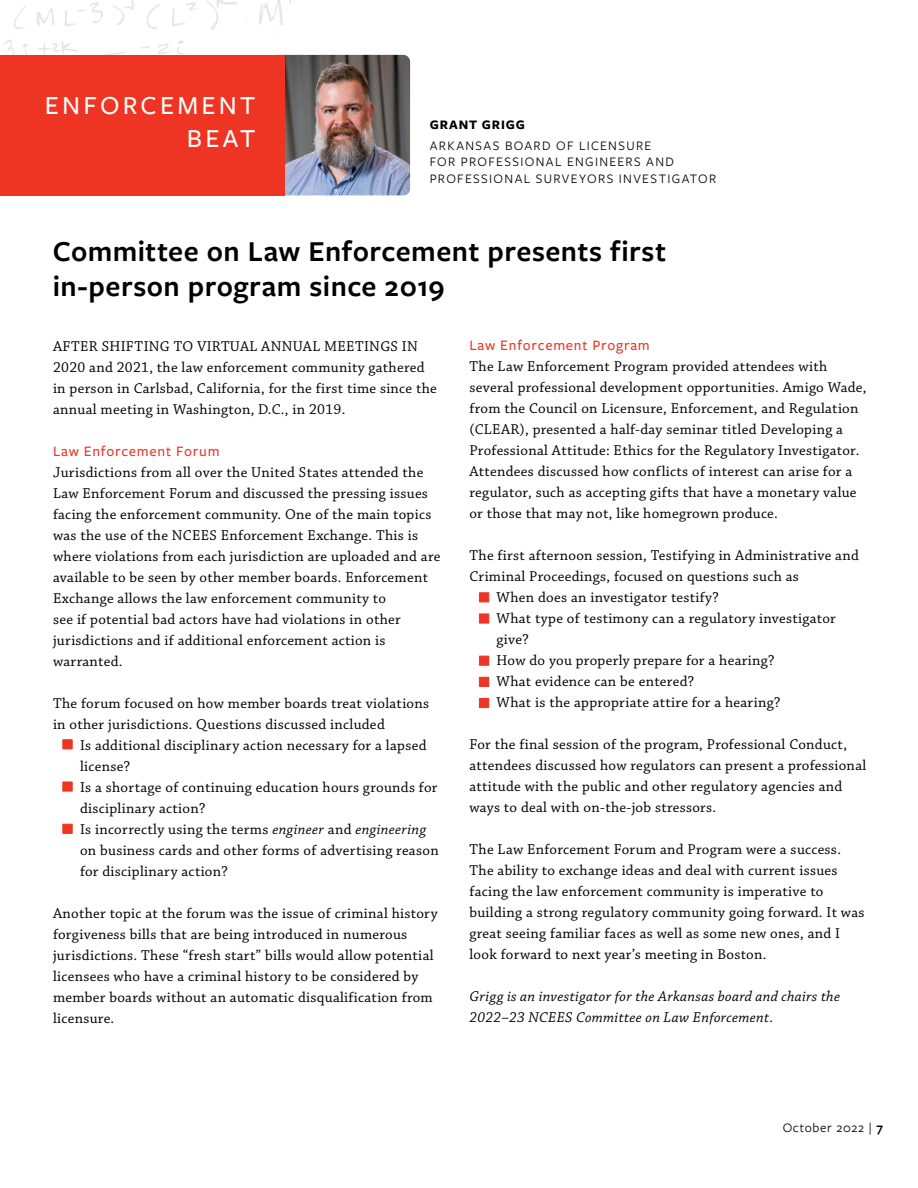
<style>
.page{position:relative;width:918px;height:1188px;background:#fff}
.page>*{position:absolute;margin:0;border:0;box-sizing:border-box;transform-origin:0 0}
.t1{font:600 30px/34.5px "Freight Sans Pro";letter-spacing:.015em;color:#000}
.t2{font:500 27px/32.4px "Freight Sans Pro";letter-spacing:.12em;color:#fff;text-align:right}
.t3{font:15px/21px "Chaparral Pro";letter-spacing:.02em;color:#000}
.t4{font:italic 15px/21px "Chaparral Pro";letter-spacing:.02em;color:#000}
.t5{font:500 15px "Freight Sans Pro";letter-spacing:.05em;color:#ee3524}
.t6{font:13.5px/16.5px "Freight Sans Pro";letter-spacing:.1em;color:#000}
.t7{font:13.5px "Freight Sans Pro";letter-spacing:.05em;color:#000}
.t8{font:700 13.5px "Freight Sans Pro";letter-spacing:.065em;color:#000}
.s1{font-style:italic}
.s2{font-weight:600}
</style>
<div class="page">
<img style="left:4px;top:0;width:313px;height:55px">
<div style="left:479px;top:592px;width:10px;height:10px;background:#ee3524;border:1px solid #ee3524"></div>
<div style="left:479px;top:656px;width:10px;height:10px;background:#ee3524;border:1px solid #ee3524"></div>
<div style="left:479px;top:677px;width:10px;height:10px;background:#ee3524;border:1px solid #ee3524"></div>
<div style="left:479px;top:614px;width:10px;height:9px;background:#ee3524;border:1px solid #ee3524"></div>
<div style="left:479px;top:698px;width:10px;height:10px;background:#ee3524;border:1px solid #ee3524"></div>
<div style="left:62px;top:739px;width:11px;height:10px;background:#ee3524;border:1px solid #ee3524"></div>
<div style="left:62px;top:824px;width:11px;height:10px;background:#ee3524;border:1px solid #ee3524"></div>
<div style="left:62px;top:782px;width:11px;height:9px;background:#ee3524;border:1px solid #ee3524"></div>
<img style="left:285px;top:55px;width:125px;height:140px">
<div style="left:0;top:55px;width:285px;height:140px;background:#ee3524"></div>
<h2 class="t2" style="left:45px;top:88px;width:212px">ENFORCEMENT<br>BEAT</h2>
<p class="t8" style="left:430px;top:115px;width:97px">GRANT GRIGG</p>
<p class="t6" style="left:430px;top:136px;width:288px">ARKANSAS BOARD OF LICENSURE<br>FOR PROFESSIONAL ENGINEERS AND<br>PROFESSIONAL SURVEYORS INVESTIGATOR</p>
<h1 class="t1" style="left:53px;top:233px;width:615px">Committee on Law Enforcement presents first in-person program since 2019</h1>
<p class="t3" style="left:53px;top:336px;width:385px">AFTER SHIFTING TO VIRTUAL ANNUAL MEETINGS IN 2020 and 2021, the law enforcement community gathered in person in Carlsbad, California, for the first time since the annual meeting in Washington, D.C., in 2019.</p>
<p class="t5" style="left:53px;top:441px;width:168px">Law Enforcement Forum</p>
<p class="t3" style="left:53px;top:462px;width:389px">Jurisdictions from all over the United States attended the Law Enforcement Forum and discussed the pressing issues facing the enforcement community. One of the main topics was the use of the NCEES Enforcement Exchange. This is where violations from each jurisdiction are uploaded and are available to be seen by other member boards. Enforcement Exchange allows the law enforcement community to<br>see if potential bad actors have had violations in other jurisdictions and if additional enforcement action is warranted.</p>
<p class="t3" style="left:53px;top:693px;width:378px">The forum focused on how member boards treat violations in other jurisdictions. Questions discussed included</p>
<p class="t3" style="left:80px;top:735px;width:360px">Is additional disciplinary action necessary for a lapsed license?<br>Is a shortage of continuing education hours grounds for disciplinary action?<br>Is incorrectly using the terms <span class="s1">engineer</span> and <span class="s1">engineering </span>on business cards and other forms of advertising reason for disciplinary action?</p>
<p class="t3" style="left:53px;top:903px;width:386px">Another topic at the forum was the issue of criminal history forgiveness bills that are being introduced in numerous jurisdictions. These “fresh start” bills would allow potential licensees who have a criminal history to be considered by member boards without an automatic disqualification from licensure.</p>
<p class="t5" style="left:469px;top:335px;width:182px">Law Enforcement Program</p>
<p class="t3" style="left:469px;top:356px;width:399px">The Law Enforcement Program provided attendees with several professional development opportunities. Amigo Wade, from the Council on Licensure, Enforcement, and Regulation (CLEAR), presented a half-day seminar titled Developing a Professional Attitude: Ethics for the Regulatory Investigator.<br>Attendees discussed how conflicts of interest can arise for a regulator, such as accepting gifts that have a monetary value or those that may not, like homegrown produce.</p>
<p class="t3" style="left:469px;top:545px;width:391px">The first afternoon session, Testifying in Administrative and</p>
<p class="t3" style="left:469px;top:566px;width:331px">Criminal Proceedings, focused on questions such as</p>
<p class="t3" style="left:496px;top:587px;width:224px">When does an investigator testify?</p>
<p class="t3" style="left:496px;top:608px;width:341px">What type of testimony can a regulatory investigator</p>
<p class="t3" style="left:496px;top:629px;width:34px">give?</p>
<p class="t3" style="left:496px;top:650px;width:280px">How do you properly prepare for a hearing?</p>
<p class="t3" style="left:496px;top:671px;width:199px">What evidence can be entered?</p>
<p class="t3" style="left:496px;top:692px;width:285px">What is the appropriate attire for a hearing?</p>
<p class="t3" style="left:469px;top:734px;width:398px">For the final session of the program, Professional Conduct, attendees discussed how regulators can present a professional attitude with the public and other regulatory agencies and ways to deal with on-the-job stressors.</p>
<p class="t3" style="left:469px;top:839px;width:397px">The Law Enforcement Forum and Program were a success.<br>The ability to exchange ideas and deal with current issues facing the law enforcement community is imperative to building a strong regulatory community going forward. It was great seeing familiar faces as well as some new ones, and I look forward to next year’s meeting in Boston.</p>
<p class="t4" style="left:469px;top:986px;width:372px">Grigg is an investigator for the Arkansas board and chairs the<br>2022–23 NCEES Committee on Law Enforcement.</p>
<p class="t7" style="left:783px;top:1119px;width:102px">October 2022 | <span class="s2">7</span></p>
</div>
